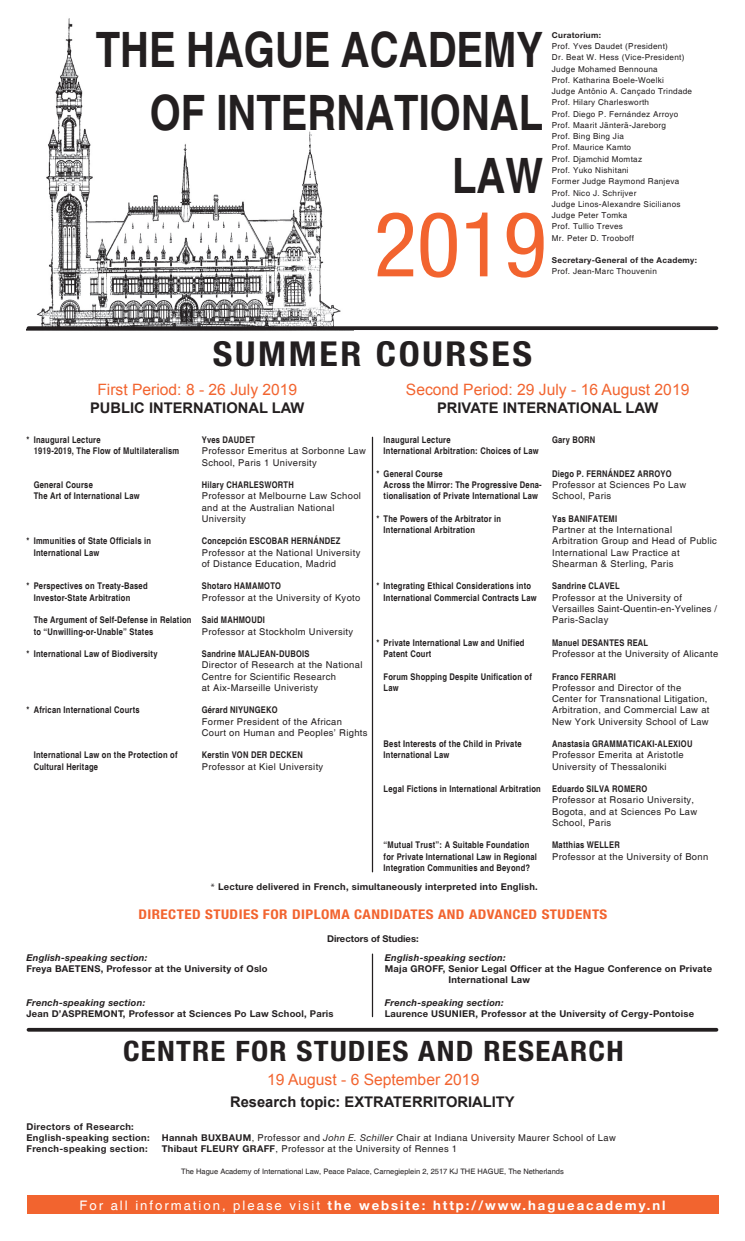
<style>
.page{position:relative;width:745px;height:1241px;background:#fff}
.page>*{position:absolute;margin:0;border:0;box-sizing:border-box;transform-origin:0 0}
.t1{font:condensed 90px "Helvetica Neue";color:#f2642f}
.t2{font:700 condensed 48.75px/63.1px "Helvetica";color:#231f20;text-align:right}
.t3{font:700 condensed 34.38px "Helvetica Neue";letter-spacing:.07em;color:#231f20;scale:1.1 1}
.t4{font:700 condensed 28.12px "Helvetica Neue";letter-spacing:.04em;color:#231f20;scale:1.1 1}
.t5{font:15.62px "Arial";color:#f2642f}
.t6{font:700 14.69px "Arial";color:#231f20}
.t7{font:700 condensed 13.38px "Helvetica Neue";letter-spacing:.03em;color:#f2642f;scale:1.12 1}
.t8{font:700 13.12px "Helvetica Neue";letter-spacing:.15em;color:#fff}
.t9{font:9.38px/11.2px "Helvetica";letter-spacing:.035em;color:#231f20}
.t10{font:700 9.38px/11.2px "Helvetica Neue";letter-spacing:.025em;color:#231f20}
.t11{font:italic 700 9.38px "Helvetica Neue";letter-spacing:.025em;color:#231f20}
.t12{font:700 9.38px "Helvetica Neue";color:#231f20}
.t13{font:700 condensed 9.19px/11.2px "Helvetica";letter-spacing:.025em;color:#231f20}
.t14{font:8.12px/11.2px "Helvetica";letter-spacing:.035em;color:#231f20}
.t15{font:700 8.12px "Helvetica Neue";letter-spacing:.035em;color:#231f20}
.t16{font:7.5px "Helvetica";color:#231f20}
.s1{font-family:"Myriad Pro";font-weight:400}
.s2{font-family:"Helvetica Neue";font-weight:700}
.s3{font-family:"Helvetica Neue";font-style:italic}
.s4{font-family:"Helvetica";font-weight:400}
</style>
<div class="page">
<div style="left:27px;top:1195px;width:691px;height:18px;background:#f2642f"></div>
<hr style="left:371px;top:437px;width:2px;height:434px;background:#231f20">
<img style="left:27px;top:18px;width:327px;height:313px">
<svg style="left:28px;top:326px;width:688px;height:4px;background:#2f2c2d"></svg>
<hr style="left:371px;top:953px;width:2px;height:63px;background:#231f20">
<svg style="left:28px;top:1027px;width:688px;height:4px;background:#555252"></svg>
<h2 class="t2" style="left:96px;top:19px;width:449px">THE HAGUE ACADEMY<br>OF INTERNATIONAL<br>LAW</h2>
<h1 class="t1" style="left:373px;top:192px;width:174px">2019</h1>
<p class="t15" style="left:551px;top:30px;width:51px">Curatorium:</p>
<p class="t14" style="left:551px;top:41px;width:142px">Prof. Yves Daudet (President)<br>Dr. Beat W. Hess (Vice-President)<br>Judge Mohamed Bennouna<br>Prof. Katharina Boele-Woelki<br>Judge Antônio A. Cançado Trindade<br>Prof. Hilary Charlesworth<br>Prof. Diego P. Fernández Arroyo<br>Prof. Maarit Jänterä-Jareborg<br>Prof. Bing Bing Jia<br>Prof. Maurice Kamto<br>Prof. Djamchid Momtaz<br>Prof. Yuko Nishitani<br>Former Judge Raymond Ranjeva<br>Prof. Nico J. Schrijver<br>Judge Linos-Alexandre Sicilianos<br>Judge Peter Tomka<br>Prof. Tullio Treves<br>Mr. Peter D. Trooboff</p>
<p class="t15" style="left:551px;top:255px;width:146px">Secretary-General of the Academy:</p>
<p class="t14" style="left:551px;top:266px;width:106px">Prof. Jean-Marc Thouvenin</p>
<h3 class="t3" style="left:213px;top:333px;width:291px">SUMMER COURSES</h3>
<h3 class="t5" style="left:97px;top:379px;width:201px">First Period: 8 - 26 July 2019</h3>
<h3 class="t6" style="left:90px;top:397px;width:216px">PUBLIC INTERNATIONAL LAW</h3>
<p class="t13" style="left:34px;top:434px;width:147px;text-indent:-7px">* Inaugural Lecture<br>1919-2019, The Flow of Multilateralism</p>
<p class="t13" style="left:34px;top:479px;width:107px">General Course<br>The Art of International Law</p>
<p class="t13" style="left:34px;top:535px;width:119px;text-indent:-7px">* Immunities of State Officials in<br>International Law</p>
<p class="t13" style="left:34px;top:580px;width:115px;text-indent:-7px">* Perspectives on Treaty-Based<br>Investor-State Arbitration</p>
<p class="t13" style="left:34px;top:614px;width:159px">The Argument of Self-Defense in Relation to “Unwilling-or-Unable” States</p>
<p class="t13" style="left:27px;top:648px;width:132px">* International Law of Biodiversity</p>
<h3 class="t5" style="left:405px;top:379px;width:285px">Second Period: 29 July - 16 August 2019</h3>
<h3 class="t6" style="left:437px;top:397px;width:222px">PRIVATE INTERNATIONAL LAW</h3>
<p class="t13" style="left:551px;top:434px;width:45px">Gary BORN</p>
<p class="t13" style="left:551px;top:468px;width:121px">Diego P. FERNÁNDEZ ARROYO</p>
<p class="t9" style="left:551px;top:479px;width:135px">Professor at Sciences Po Law<br>School, Paris</p>
<p class="t13" style="left:551px;top:513px;width:66px">Yas BANIFATEMI</p>
<p class="t9" style="left:551px;top:524px;width:166px">Partner at the International<br>Arbitration Group and Head of Public<br>International Law Practice at<br>Shearman &amp; Sterling, Paris</p>
<p class="t13" style="left:551px;top:580px;width:69px">Sandrine CLAVEL</p>
<p class="t9" style="left:551px;top:592px;width:166px">Professor at the University of<br>Versailles Saint-Quentin-en-Yvelines /<br>Paris-Saclay</p>
<p class="t13" style="left:551px;top:637px;width:98px">Manuel DESANTES REAL</p>
<p class="t9" style="left:551px;top:648px;width:168px">Professor at the University of Alicante</p>
<p class="t13" style="left:551px;top:670px;width:65px">Franco FERRARI</p>
<p class="t9" style="left:551px;top:682px;width:159px">Professor and Director of the Center for Transnational Litigation, Arbitration, and Commercial Law at New York University School of Law</p>
<p class="t13" style="left:551px;top:738px;width:142px">Anastasia GRAMMATICAKI-ALEXIOU</p>
<p class="t9" style="left:551px;top:749px;width:133px">Professor Emerita at Aristotle<br>University of Thessaloniki</p>
<p class="t13" style="left:551px;top:783px;width:97px">Eduardo SILVA ROMERO</p>
<p class="t9" style="left:551px;top:794px;width:147px">Professor at Rosario University,<br>Bogota, and at Sciences Po Law<br>School, Paris</p>
<p class="t13" style="left:551px;top:839px;width:69px">Matthias WELLER</p>
<p class="t9" style="left:551px;top:851px;width:158px">Professor at the University of Bonn</p>
<p class="t13" style="left:202px;top:434px;width:55px">Yves DAUDET</p>
<p class="t9" style="left:202px;top:446px;width:166px">Professor Emeritus at Sorbonne Law<br>School, Paris 1 University</p>
<p class="t13" style="left:202px;top:479px;width:94px">Hilary CHARLESWORTH</p>
<p class="t9" style="left:202px;top:491px;width:160px">Professor at Melbourne Law School and at the Australian National<br>University</p>
<p class="t13" style="left:202px;top:535px;width:140px">Concepción ESCOBAR HERNÁNDEZ</p>
<p class="t9" style="left:202px;top:547px;width:160px">Professor at the National University of Distance Education, Madrid</p>
<p class="t13" style="left:202px;top:580px;width:81px">Shotaro HAMAMOTO</p>
<p class="t9" style="left:202px;top:592px;width:160px">Professor at the University of Kyoto</p>
<p class="t13" style="left:202px;top:614px;width:65px">Said MAHMOUDI</p>
<p class="t9" style="left:202px;top:626px;width:153px">Professor at Stockholm University</p>
<p class="t13" style="left:202px;top:648px;width:109px">Sandrine MALJEAN-DUBOIS</p>
<p class="t9" style="left:202px;top:659px;width:162px">Director of Research at the National<br>Centre for Scientific Research<br>at Aix-Marseille Univeristy</p>
<p class="t13" style="left:202px;top:704px;width:77px">Gérard NIYUNGEKO</p>
<p class="t9" style="left:202px;top:716px;width:167px">Former President of the African<br>Court on Human and Peoples’ Rights</p>
<p class="t13" style="left:202px;top:749px;width:103px">Kerstin VON DER DECKEN</p>
<p class="t9" style="left:202px;top:761px;width:123px">Professor at Kiel University</p>
<p class="t13" style="left:383px;top:434px;width:156px">Inaugural Lecture<br>International Arbitration: Choices of Law</p>
<p class="t13" style="left:383px;top:468px;width:159px;text-indent:-7px">* General Course<br>Across the Mirror: The Progressive Dena&shy;tionalisation of Private International Law</p>
<p class="t13" style="left:383px;top:513px;width:119px;text-indent:-7px">* The Powers of the Arbitrator in<br>International Arbitration</p>
<p class="t13" style="left:383px;top:580px;width:154px;text-indent:-7px">* Integrating Ethical Considerations into<br>International Commercial Contracts Law</p>
<p class="t13" style="left:383px;top:637px;width:142px;text-indent:-7px">* Private International Law and Unified<br>Patent Court</p>
<p class="t13" style="left:383px;top:670px;width:150px">Forum Shopping Despite Unification of<br>Law</p>
<p class="t13" style="left:27px;top:704px;width:114px">* African International Courts</p>
<p class="t13" style="left:34px;top:749px;width:145px">International Law on the Protection of<br>Cultural Heritage</p>
<p class="t13" style="left:383px;top:738px;width:139px">Best Interests of the Child in Private<br>International Law</p>
<p class="t13" style="left:383px;top:783px;width:159px">Legal Fictions in International Arbitration</p>
<p class="t13" style="left:383px;top:839px;width:155px">“Mutual Trust”: A Suitable Foundation for Private International Law in Regional<br>Integration Communities and Beyond?</p>
<p class="t10" style="left:211px;top:880px;width:328px"><span class="s1">*</span> Lecture delivered in French, simultaneously interpreted into English.</p>
<h3 class="t7" style="left:138px;top:906px;width:420px">DIRECTED STUDIES FOR DIPLOMA CANDIDATES AND ADVANCED STUDENTS</h3>
<p class="t12" style="left:327px;top:932px;width:93px">Directors of Studies:</p>
<p class="t11" style="left:26px;top:951px;width:122px">English-speaking section:</p>
<p class="t10" style="left:26px;top:962px;width:243px">Freya BAETENS, Professor at the University of Oslo</p>
<p class="t11" style="left:26px;top:996px;width:120px">French-speaking section:</p>
<p class="t10" style="left:26px;top:1007px;width:308px">Jean D’ASPREMONT, Professor at Sciences Po Law School, Paris</p>
<p class="t11" style="left:384px;top:951px;width:122px">English-speaking section:</p>
<p class="t10" style="left:448px;top:962px;width:265px;text-indent:-64px">Maja GROFF, Senior Legal Officer at the Hague Conference on Private<br>International Law</p>
<p class="t11" style="left:384px;top:996px;width:120px">French-speaking section:</p>
<p class="t10" style="left:384px;top:1007px;width:311px">Laurence USUNIER, Professor at the University of Cergy-Pontoise</p>
<h3 class="t4" style="left:123px;top:1033px;width:456px">CENTRE FOR STUDIES AND RESEARCH</h3>
<h3 class="t5" style="left:267px;top:1068px;width:213px">19 August - 6 September 2019</h3>
<h3 class="t6" style="left:230px;top:1092px;width:286px">Research topic: EXTRATERRITORIALITY</h3>
<p class="t10" style="left:27px;top:1120px;width:125px">Directors of Research:<br>English-speaking section:</p>
<p class="t9" style="left:162px;top:1132px;width:455px"><span class="s2">Hannah BUXBAUM</span>, Professor and <span class="s3">John E. Schiller</span> Chair at Indiana University Maurer School of Law</p>
<p class="t10" style="left:27px;top:1142px;width:122px">French-speaking section:</p>
<p class="t9" style="left:162px;top:1143px;width:297px"><span class="s2">Thibaut FLEURY GRAFF</span>, Professor at the University of Rennes 1</p>
<p class="t16" style="left:181px;top:1166px;width:384px">The Hague Academy of International Law, Peace Palace, Carnegieplein 2, 2517 KJ THE HAGUE, The Netherlands</p>
<h3 class="t8" style="left:79px;top:1196px;width:587px"><span class="s4">For all information, please visit</span> the website: http://www.hagueacademy.nl</h3>
</div>
